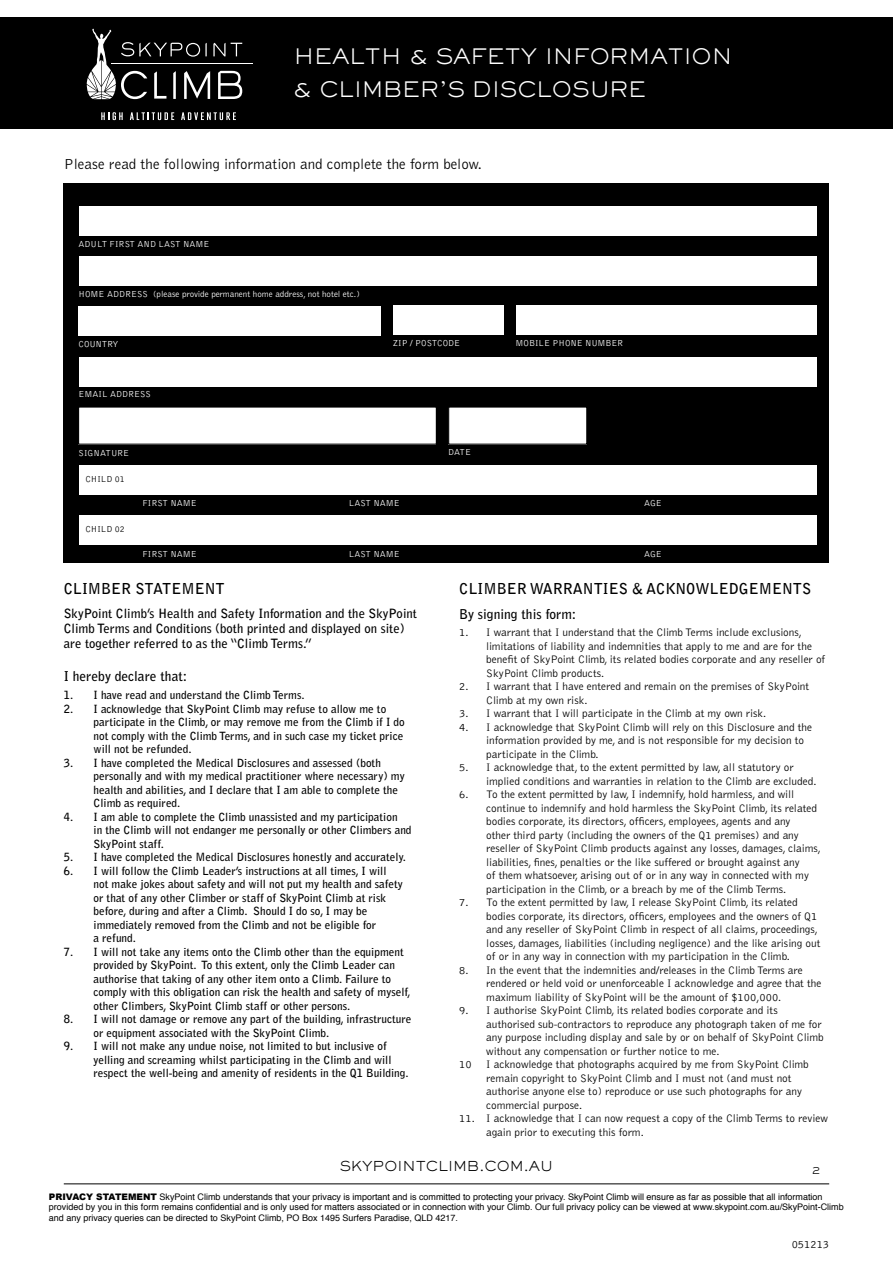
<style>
.page{position:relative;width:893px;height:1263px;background:#fff}
.page>*{position:absolute;margin:0;border:0;box-sizing:border-box;transform-origin:0 0}
.t1{font:300 21px/33px "Sackers Gothic Std";color:#fff}
.t2{font:300 15px "Bell Gothic Std";color:#000}
.t3{font:700 15px "Bell Gothic Std";color:#000}
.t4{font:700 13.5px "Bell Gothic Std";color:#000}
.t5{font:300 13.5px "Sackers Gothic Std";color:#000}
.t6{font:700 12.75px/15.3px "Bell Gothic Std";color:#000}
.t7{font:300 11.25px/13.5px "Bell Gothic Std";color:#000}
.t8{font:700 11.25px/13.5px "Bell Gothic Std";color:#000}
.t9{font:300 10.5px "Sackers Gothic Std";color:#000}
.t10{font:9px/10.8px "Helvetica";color:#000}
.t11{font:300 9px "Bell Gothic Std";color:#fff}
.t12{font:300 9px "Bell Gothic Std";color:#000}
.t13{font:300 9px "Bell Gothic Std";letter-spacing:-.02em;color:#fff}
.s1{font-family:"Arial";font-weight:900}
</style>
<div class="page">
<div style="left:0;top:17px;width:893px;height:112px;background:#000"></div>
<svg style="left:87px;top:29px;width:155px;height:70px"></svg>
<svg style="left:101px;top:112px;width:22px;height:8px"></svg>
<svg style="left:130px;top:112px;width:44px;height:8px"></svg>
<svg style="left:181px;top:112px;width:55px;height:8px"></svg>
<hr style="left:64px;top:1183px;width:765px;height:1px;background:#000">
<div style="left:64px;top:184px;width:765px;height:379px;background:#000"></div>
<div style="left:79px;top:206px;width:737px;height:30px;background:#fff"></div>
<div style="left:79px;top:256px;width:737px;height:30px;background:#fff"></div>
<div style="left:79px;top:357px;width:737px;height:30px;background:#fff"></div>
<div style="left:79px;top:306px;width:302px;height:30px;background:#fff"></div>
<div style="left:393px;top:305px;width:110px;height:30px;background:#fff"></div>
<div style="left:516px;top:305px;width:300px;height:30px;background:#fff"></div>
<div style="left:79px;top:407px;width:357px;height:37px;background:#fff"></div>
<div style="left:78px;top:406px;width:359px;height:39px;border:1px solid #000"></div>
<div style="left:449px;top:407px;width:138px;height:37px;background:#fff"></div>
<div style="left:448px;top:406px;width:139px;height:39px;border:1px solid #000"></div>
<div style="left:79px;top:515px;width:737px;height:30px;background:#fff"></div>
<div style="left:79px;top:465px;width:737px;height:30px;background:#fff"></div>
<h1 class="t1" style="left:293px;top:40px;width:441px">HEALTH &amp; SAFETY INFORMATION &amp; CLIMBER’S DISCLOSURE</h1>
<h2 class="t2" style="left:64px;top:156px;width:420px">Please read the following information and complete the form below.</h2>
<p class="t11" style="left:79px;top:239px;width:132px">ADULT FIRST AND LAST NAME</p>
<p class="t11" style="left:79px;top:289px;width:283px">HOME ADDRESS (please provide permanent home address, not hotel etc.)</p>
<p class="t13" style="left:79px;top:339px;width:42px">COUNTRY</p>
<p class="t11" style="left:79px;top:390px;width:74px">EMAIL ADDRESS</p>
<p class="t11" style="left:393px;top:338px;width:69px">ZIP / POSTCODE</p>
<p class="t11" style="left:79px;top:448px;width:52px">SIGNATURE</p>
<p class="t11" style="left:448px;top:447px;width:24px">DATE</p>
<p class="t12" style="left:85px;top:474px;width:41px">CHILD 01</p>
<p class="t12" style="left:85px;top:525px;width:41px">CHILD 02</p>
<p class="t11" style="left:142px;top:498px;width:56px">FIRST NAME</p>
<p class="t11" style="left:142px;top:549px;width:56px">FIRST NAME</p>
<p class="t11" style="left:349px;top:498px;width:52px">LAST NAME</p>
<p class="t11" style="left:349px;top:549px;width:52px">LAST NAME</p>
<p class="t11" style="left:516px;top:338px;width:109px">MOBILE PHONE NUMBER</p>
<p class="t11" style="left:644px;top:498px;width:19px">AGE</p>
<p class="t11" style="left:644px;top:549px;width:19px">AGE</p>
<h2 class="t3" style="left:64px;top:579px;width:162px">CLIMBER STATEMENT</h2>
<p class="t6" style="left:64px;top:605px;width:355px">SkyPoint Climb’s Health and Safety Information and the SkyPoint<br>Climb Terms and Conditions (both printed and displayed on site) are together referred to as the “Climb Terms.”</p>
<p class="t4" style="left:64px;top:668px;width:125px">I hereby declare that:</p>
<p class="t8" style="left:64px;top:688px;width:242px">1. I have read and understand the Climb Terms.</p>
<p class="t8" style="left:94px;top:702px;width:313px;text-indent:-30px">2. I acknowledge that SkyPoint Climb may refuse to allow me to participate in the Climb, or may remove me from the Climb if I do not comply with the Climb Terms, and in such case my ticket price will not be refunded.</p>
<p class="t8" style="left:94px;top:756px;width:313px;text-indent:-30px">3. I have completed the Medical Disclosures and assessed (both personally and with my medical practitioner where necessary) my health and abilities, and I declare that I am able to complete the Climb as required.</p>
<p class="t8" style="left:94px;top:810px;width:320px;text-indent:-30px">4. I am able to complete the Climb unassisted and my participation<br>in the Climb will not endanger me personally or other Climbers and<br>SkyPoint staff.</p>
<p class="t8" style="left:64px;top:850px;width:344px">5. I have completed the Medical Disclosures honestly and accurately.</p>
<p class="t8" style="left:94px;top:864px;width:311px;text-indent:-30px">6. I will follow the Climb Leader’s instructions at all times, I will not make jokes about safety and will not put my health and safety or that of any other Climber or staff of SkyPoint Climb at risk before, during and after a Climb. Should I do so, I may be immediately removed from the Climb and not be eligible for<br>a refund.</p>
<p class="t8" style="left:94px;top:945px;width:319px;text-indent:-30px">7. I will not take any items onto the Climb other than the equipment provided by SkyPoint. To this extent, only the Climb Leader can authorise that taking of any other item onto a Climb. Failure to comply with this obligation can risk the health and safety of myself, other Climbers, SkyPoint Climb staff or other persons.</p>
<p class="t8" style="left:94px;top:1012px;width:319px;text-indent:-30px">8. I will not damage or remove any part of the building, infrastructure or equipment associated with the SkyPoint Climb.</p>
<p class="t8" style="left:94px;top:1039px;width:317px;text-indent:-30px">9. I will not make any undue noise, not limited to but inclusive of yelling and screaming whilst participating in the Climb and will respect the well-being and amenity of residents in the Q1 Building.</p>
<h2 class="t3" style="left:459px;top:579px;width:353px">CLIMBER WARRANTIES &amp; ACKNOWLEDGEMENTS</h2>
<p class="t4" style="left:459px;top:605px;width:119px">By signing this form:</p>
<p class="t7" style="left:486px;top:626px;width:341px;text-indent:-27px">1. I warrant that I understand that the Climb Terms include exclusions, limitations of liability and indemnities that apply to me and are for the benefit of SkyPoint Climb, its related bodies corporate and any reseller of SkyPoint Climb products.</p>
<p class="t7" style="left:486px;top:680px;width:325px;text-indent:-27px">2. I warrant that I have entered and remain on the premises of SkyPoint<br>Climb at my own risk.</p>
<p class="t7" style="left:459px;top:707px;width:309px">3. I warrant that I will participate in the Climb at my own risk.</p>
<p class="t7" style="left:486px;top:720px;width:327px;text-indent:-27px">4. I acknowledge that SkyPoint Climb will rely on this Disclosure and the information provided by me, and is not responsible for my decision to participate in the Climb.</p>
<p class="t7" style="left:486px;top:761px;width:332px;text-indent:-27px">5. I acknowledge that, to the extent permitted by law, all statutory or implied conditions and warranties in relation to the Climb are excluded.</p>
<p class="t7" style="left:486px;top:788px;width:336px;text-indent:-27px">6. To the extent permitted by law, I indemnify, hold harmless, and will continue to indemnify and hold harmless the SkyPoint Climb, its related bodies corporate, its directors, officers, employees, agents and any<br>other third party (including the owners of the Q1 premises) and any reseller of SkyPoint Climb products against any losses, damages, claims, liabilities, fines, penalties or the like suffered or brought against any<br>of them whatsoever, arising out of or in any way in connected with my participation in the Climb, or a breach by me of the Climb Terms.</p>
<p class="t7" style="left:486px;top:896px;width:336px;text-indent:-27px">7. To the extent permitted by law, I release SkyPoint Climb, its related bodies corporate, its directors, officers, employees and the owners of Q1 and any reseller of SkyPoint Climb in respect of all claims, proceedings, losses, damages, liabilities (including negligence) and the like arising out of or in any way in connection with my participation in the Climb.</p>
<p class="t7" style="left:486px;top:963px;width:337px;text-indent:-27px">8. In the event that the indemnities and/releases in the Climb Terms are rendered or held void or unenforceable I acknowledge and agree that the maximum liability of SkyPoint will be the amount of $100,000.</p>
<p class="t7" style="left:459px;top:1004px;width:320px">9. I authorise SkyPoint Climb, its related bodies corporate and its</p>
<p class="t7" style="left:486px;top:1017px;width:337px">authorised sub-contractors to reproduce any photograph taken of me for</p>
<p class="t7" style="left:486px;top:1031px;width:339px">any purpose including display and sale by or on behalf of SkyPoint Climb</p>
<p class="t7" style="left:486px;top:1044px;width:235px">without any compensation or further notice to me.</p>
<p class="t7" style="left:459px;top:1058px;width:14px">10</p>
<p class="t7" style="left:486px;top:1058px;width:324px">I acknowledge that photographs acquired by me from SkyPoint Climb remain copyright to SkyPoint Climb and I must not (and must not authorise anyone else to) reproduce or use such photographs for any commercial purpose.</p>
<p class="t7" style="left:486px;top:1112px;width:343px;text-indent:-27px">11. I acknowledge that I can now request a copy of the Climb Terms to review again prior to executing this form.</p>
<p class="t5" style="left:340px;top:1157px;width:215px">SKYPOINTCLIMB.COM.AU</p>
<p class="t9" style="left:812px;top:1163px;width:11px">2</p>
<p class="t10" style="left:49px;top:1191px;width:796px"><span class="s1">PRIVACY STATEMENT</span> SkyPoint Climb understands that your privacy is important and is committed to protecting your privacy. SkyPoint Climb will ensure as far as possible that all information provided by you in this form remains confidential and is only used for matters associated or in connection with your Climb. Our full privacy policy can be viewed at www.skypoint.com.au/SkyPoint-Climb and any privacy queries can be directed to SkyPoint Climb, PO Box 1495 Surfers Paradise, QLD 4217.</p>
<p class="t7" style="left:792px;top:1238px;width:39px">051213</p>
</div>
